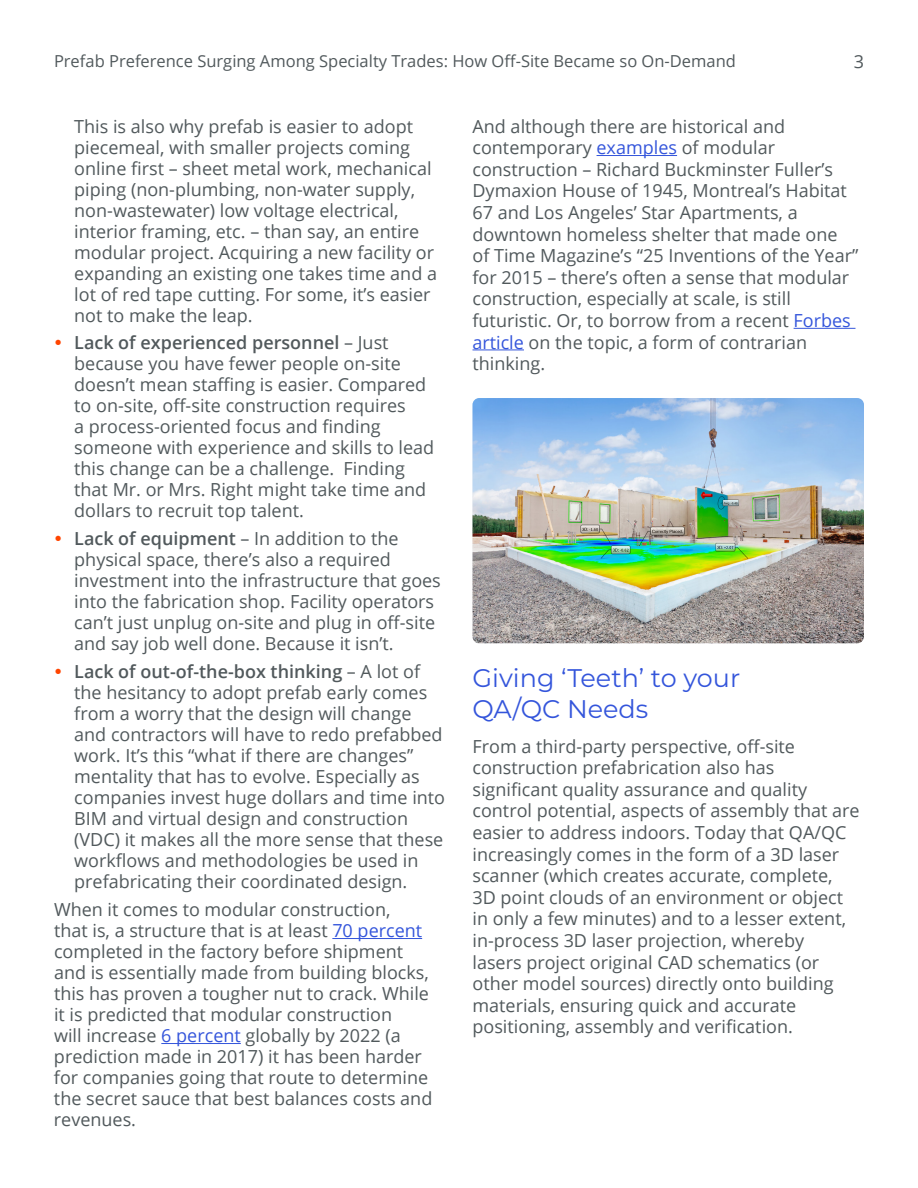
<style>
.page{position:relative;width:918px;height:1188px;background:#fff}
.page>*{position:absolute;margin:0;border:0;box-sizing:border-box;transform-origin:0 0}
.t1{font:25.5px/30.6px "Montserrat";color:#3455db}
.t2{font:18px/21px "Open Sans";color:#51595c}
.t3{font:16.5px "Open Sans";color:#51595c}
.s1{font-weight:600}
.s2{color:#3455db}
</style>
<div class="page">
<hr style="left:332px;top:938px;width:90px;height:1px;background:#3455db">
<hr style="left:161px;top:1043px;width:80px;height:1px;background:#3455db">
<hr style="left:597px;top:155px;width:80px;height:1px;background:#3455db">
<hr style="left:794px;top:328px;width:62px;height:1px;background:#3455db">
<hr style="left:472px;top:349px;width:52px;height:1px;background:#3455db">
<img style="left:472px;top:398px;width:392px;height:245px">
<p class="t3" style="left:54px;top:49px;width:683px">Prefab Preference Surging Among Specialty Trades: How Off-Site Became so On-Demand</p>
<p class="t2" style="left:854px;top:50px;width:12px">3</p>
<p class="t2" style="left:74px;top:115px;width:364px">This is also why prefab is easier to adopt piecemeal, with smaller projects coming online first – sheet metal work, mechanical piping (non-plumbing, non-water supply, non-wastewater) low voltage electrical, interior framing, etc. – than say, an entire modular project. Acquiring a new facility or expanding an existing one takes time and a lot of red tape cutting. For some, it’s easier not to make the leap.</p>
<p class="t2" style="left:74px;top:332px;width:362px"><span class="s1">Lack of experienced personnel</span> – Just because you have fewer people on-site doesn’t mean staffing is easier. Compared to on-site, off-site construction requires<br>a process-oriented focus and finding someone with experience and skills to lead this change can be a challenge. Finding that Mr. or Mrs. Right might take time and dollars to recruit top talent.</p>
<p class="t2" style="left:74px;top:528px;width:368px"><span class="s1">Lack of equipment</span> – In addition to the physical space, there’s also a required investment into the infrastructure that goes into the fabrication shop. Facility operators can’t just unplug on-site and plug in off-site and say job well done. Because it isn’t.</p>
<p class="t2" style="left:74px;top:660px;width:372px"><span class="s1">Lack of out-of-the-box thinking</span> – A lot of the hesitancy to adopt prefab early comes from a worry that the design will change and contractors will have to redo prefabbed work. It’s this “what if there are changes” mentality that has to evolve. Especially as companies invest huge dollars and time into BIM and virtual design and construction (VDC) it makes all the more sense that these workflows and methodologies be used in prefabricating their coordinated design.</p>
<p class="t2" style="left:54px;top:899px;width:380px">When it comes to modular construction,<br>that is, a structure that is at least <span class="s2">70 percent </span>completed in the factory before shipment and is essentially made from building blocks, this has proven a tougher nut to crack. While it is predicted that modular construction<br>will increase <span class="s2">6 percent</span> globally by 2022 (a prediction made in 2017) it has been harder for companies going that route to determine the secret sauce that best balances costs and revenues.</p>
<p class="t2" style="left:472px;top:115px;width:387px;line-height:21.6px">And although there are historical and contemporary <span class="s2">examples</span> of modular construction – Richard Buckminster Fuller’s Dymaxion House of 1945, Montreal’s Habitat 67 and Los Angeles’ Star Apartments, a downtown homeless shelter that made one of Time Magazine’s “25 Inventions of the Year” for 2015 – there’s often a sense that modular construction, especially at scale, is still futuristic. Or, to borrow from a recent <span class="s2">Forbes article</span> on the topic, a form of contrarian thinking.</p>
<h1 class="t1" style="left:472px;top:662px;width:269px">Giving ‘Teeth’ to your<br>QA/QC Needs</h1>
<p class="t2" style="left:472px;top:735px;width:389px;line-height:21.6px">From a third-party perspective, off-site construction prefabrication also has significant quality assurance and quality control potential, aspects of assembly that are easier to address indoors. Today that QA/QC increasingly comes in the form of a 3D laser scanner (which creates accurate, complete, 3D point clouds of an environment or object in only a few minutes) and to a lesser extent, in-process 3D laser projection, whereby<br>lasers project original CAD schematics (or other model sources) directly onto building materials, ensuring quick and accurate positioning, assembly and verification.</p>
</div>
